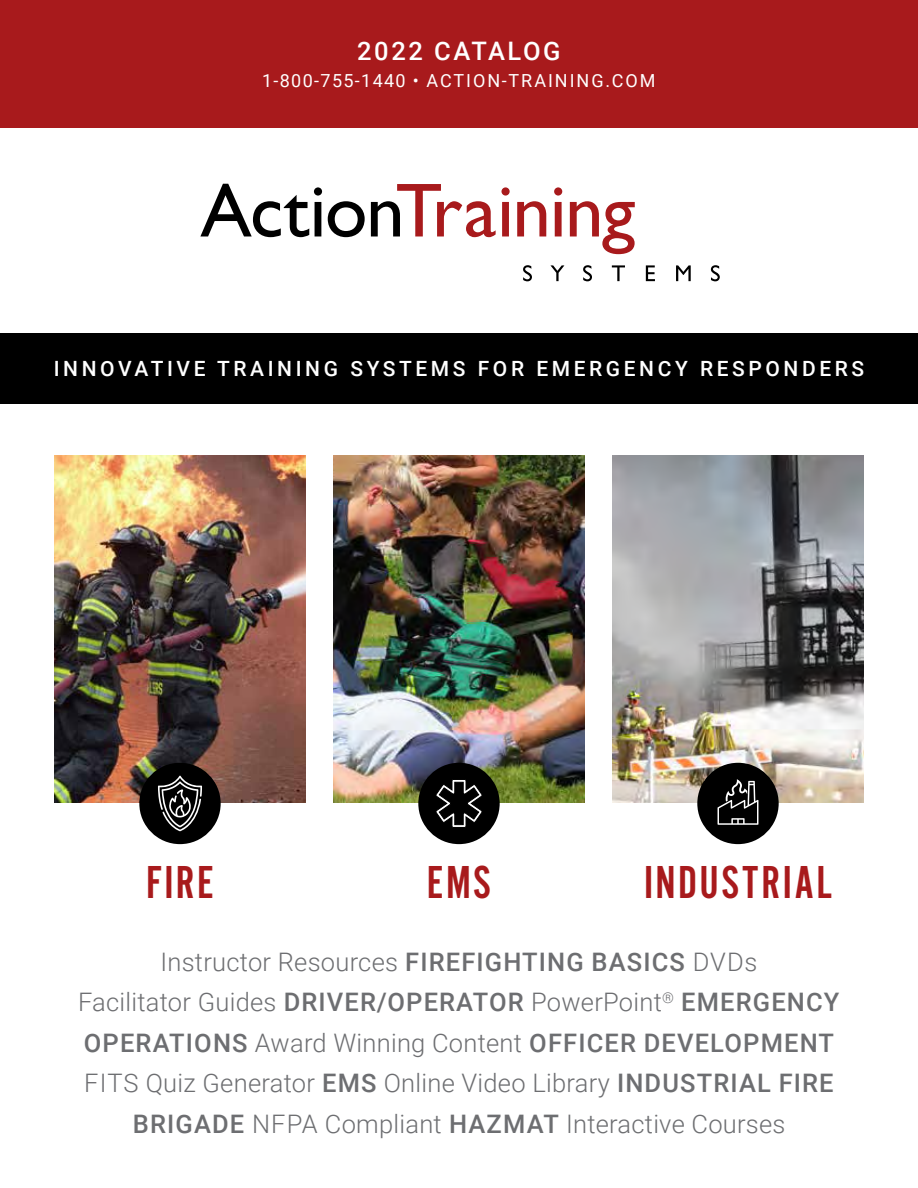
<style>
.page{position:relative;width:918px;height:1188px;background:#fff}
.page>*{position:absolute;margin:0;border:0;box-sizing:border-box;transform-origin:0 0}
.t1{font:48px "Alternate Got No 2 D";letter-spacing:.05em;color:#a81a1c}
.t2{font:300 25.5px/40.5px "Roboto";letter-spacing:.01em;color:#6d6e71;text-align:center}
.t3{font:500 25.5px "Roboto";letter-spacing:.1em;color:#fff}
.t4{font:500 21px "Roboto";letter-spacing:.17em;color:#fff}
.t5{font:18px "Roboto";letter-spacing:.11em;color:#fff}
.s1{font-weight:500}
</style>
<div class="page">
<div style="left:0;top:0;width:918px;height:127px;background:#a81a1c"></div>
<img style="left:54px;top:455px;width:252px;height:348px">
<svg style="left:200px;top:184px;width:122px;height:53px"></svg>
<svg style="left:328px;top:201px;width:37px;height:36px"></svg>
<svg style="left:371px;top:184px;width:139px;height:53px"></svg>
<svg style="left:517px;top:201px;width:29px;height:35px"></svg>
<svg style="left:554px;top:187px;width:8px;height:49px"></svg>
<svg style="left:570px;top:201px;width:65px;height:53px"></svg>
<svg style="left:523px;top:265px;width:9px;height:16px"></svg>
<svg style="left:550px;top:265px;width:14px;height:16px"></svg>
<svg style="left:583px;top:265px;width:9px;height:16px"></svg>
<svg style="left:612px;top:265px;width:13px;height:16px"></svg>
<svg style="left:646px;top:265px;width:9px;height:16px"></svg>
<svg style="left:676px;top:265px;width:15px;height:16px"></svg>
<svg style="left:711px;top:265px;width:9px;height:16px"></svg>
<div style="left:0;top:333px;width:918px;height:71px;background:#000"></div>
<img style="left:333px;top:455px;width:252px;height:348px">
<img style="left:612px;top:455px;width:252px;height:348px">
<div style="left:139px;top:763px;width:82px;height:81px;background:#000;border-radius:50%"></div>
<svg style="left:158px;top:776px;width:44px;height:55px"></svg>
<div style="left:418px;top:763px;width:82px;height:81px;background:#000;border-radius:50%"></div>
<svg style="left:436px;top:779px;width:46px;height:49px"></svg>
<div style="left:697px;top:763px;width:82px;height:81px;background:#000;border-radius:50%"></div>
<svg style="left:718px;top:779px;width:40px;height:46px"></svg>
<p class="t3" style="left:357px;top:33px;width:205px">2022 CATALOG</p>
<p class="t5" style="left:262px;top:68px;width:395px">1-800-755-1440 • ACTION-TRAINING.COM</p>
<p class="t4" style="left:54px;top:354px;width:812px">INNOVATIVE TRAINING SYSTEMS FOR EMERGENCY RESPONDERS</p>
<h1 class="t1" style="left:146px;top:857px;width:69px">FIRE</h1>
<h1 class="t1" style="left:427px;top:857px;width:66px">EMS</h1>
<h1 class="t1" style="left:644px;top:857px;width:189px">INDUSTRIAL</h1>
<p class="t2" style="left:78px;top:941px;width:763px">Instructor Resources <span class="s1">FIREFIGHTING BASICS</span> DVDs<br>Facilitator Guides <span class="s1">DRIVER/OPERATOR</span> PowerPoint<sup>®</sup> <span class="s1">EMERGENCY OPERATIONS</span> Award Winning Content <span class="s1">OFFICER DEVELOPMENT </span>FITS Quiz Generator <span class="s1">EMS</span> Online Video Library <span class="s1">INDUSTRIAL FIRE BRIGADE</span> NFPA Compliant <span class="s1">HAZMAT</span> Interactive Courses</p>
</div>
